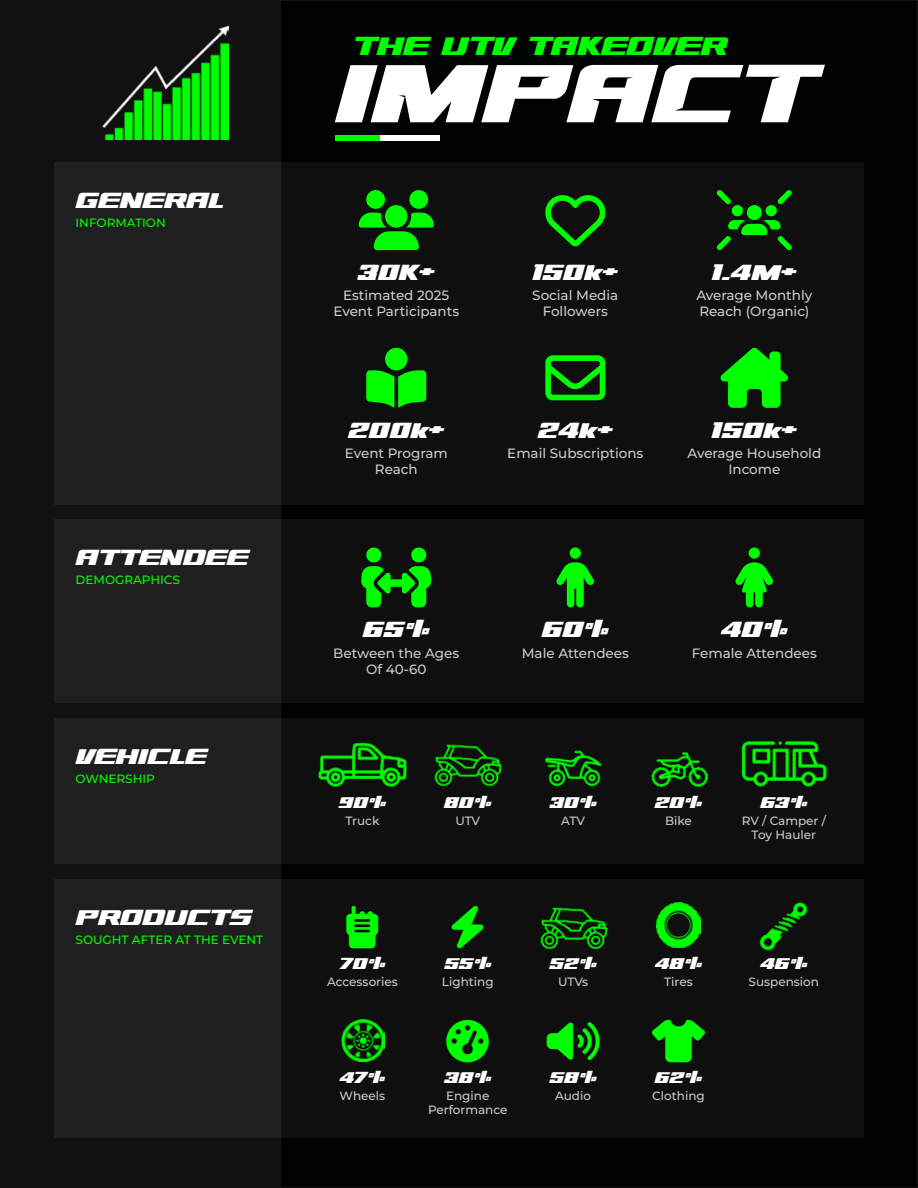
<style>
.page{position:relative;width:918px;height:1188px;background:#000101}
.page>*{position:absolute;margin:0;border:0;box-sizing:border-box;transform-origin:0 0}
.t1{font:120px "sdprostreet";color:#fff}
.t2{font:37.5px "sdprostreet";color:#0f0}
.t3{font:31.5px "sdprostreet";color:#fff}
.t4{font:22.2px "sdprostreet";color:#fff}
.t5{font:500 13.5px/16.2px "Montserrat";color:#cdcccb;text-align:center}
.t6{font:500 12px/14.4px "Montserrat";color:#cdcccb;text-align:center}
.t7{font:500 12px "Montserrat";color:#0f0}
</style>
<div class="page">
<div style="left:0;top:0;width:281px;height:1188px;background:#121111"></div>
<div style="left:54px;top:162px;width:810px;height:342px;background:linear-gradient(to right,#1d1d1d,#0a0a0a)"></div>
<div style="left:54px;top:519px;width:810px;height:184px;background:linear-gradient(to right,#1d1d1d,#0a0a0a)"></div>
<div style="left:54px;top:718px;width:810px;height:146px;background:linear-gradient(to right,#1d1d1d,#0a0a0a)"></div>
<div style="left:54px;top:879px;width:810px;height:258px;background:linear-gradient(to right,#1d1d1d,#0a0a0a)"></div>
<img style="left:103px;top:25px;width:125px;height:114px">
<img style="left:310px;top:732px;width:105px;height:66px">
<img style="left:739px;top:736px;width:90px;height:56px">
<img style="left:638px;top:745px;width:81px;height:52px">
<img style="left:426px;top:739px;width:84px;height:53px">
<img style="left:531px;top:902px;width:84px;height:53px">
<img style="left:541px;top:748px;width:66px;height:39px">
<div style="left:335px;top:135px;width:45px;height:6px;background:#0f0"></div>
<div style="left:380px;top:135px;width:60px;height:6px;background:#fff"></div>
<img style="left:656px;top:902px;width:45px;height:45px">
<img style="left:341px;top:1019px;width:43px;height:43px">
<img style="left:758px;top:900px;width:52px;height:51px">
<div style="left:359px;top:190px;width:75px;height:60px;background:#0f0f0f"></div>
<div style="left:361px;top:547px;width:70px;height:60px;background:#0f0f0f"></div>
<svg style="left:347px;top:906px;width:31px;height:42px"></svg>
<svg style="left:452px;top:905px;width:32px;height:43px"></svg>
<div style="left:447px;top:1019px;width:42px;height:44px;background:#0f0f0f"></div>
<div style="left:547px;top:1021px;width:53px;height:39px;background:#0f0f0f"></div>
<div style="left:652px;top:1019px;width:53px;height:43px;background:#0f0f0f"></div>
<div style="left:366px;top:347px;width:60px;height:61px;background:#0f0f0f"></div>
<div style="left:545px;top:195px;width:60px;height:51px;background:#0f0f0f"></div>
<div style="left:556px;top:547px;width:39px;height:60px;background:#0f0f0f"></div>
<div style="left:717px;top:190px;width:75px;height:60px;background:#0f0f0f"></div>
<div style="left:735px;top:547px;width:39px;height:60px;background:#0f0f0f"></div>
<div style="left:721px;top:348px;width:67px;height:60px;background:#0f0f0f"></div>
<div style="left:545px;top:355px;width:60px;height:45px;background:#0f0f0f"></div>
<h3 class="t3" style="left:76px;top:182px;width:149px">GENERAL</h3>
<p class="t7" style="left:76px;top:214px;width:92px">INFORMATION</p>
<h3 class="t3" style="left:76px;top:539px;width:174px">ATTENDEE</h3>
<p class="t7" style="left:76px;top:571px;width:106px">DEMOGRAPHICS</p>
<h3 class="t3" style="left:76px;top:738px;width:132px">VEHICLE</h3>
<p class="t7" style="left:76px;top:770px;width:81px">OWNERSHIP</p>
<h3 class="t3" style="left:76px;top:899px;width:177px">PRODUCTS</h3>
<p class="t7" style="left:76px;top:931px;width:189px">SOUGHT AFTER AT THE EVENT</p>
<h2 class="t2" style="left:352px;top:24px;width:376px">THE UTV TAKEOVER</h2>
<h1 class="t1" style="left:335px;top:23px;width:480px">IMPACT</h1>
<h3 class="t3" style="left:358px;top:254px;width:79px">30K+</h3>
<h3 class="t3" style="left:532px;top:254px;width:87px">150k+</h3>
<h3 class="t3" style="left:712px;top:254px;width:87px">1.4M+</h3>
<p class="t5" style="left:333px;top:287px;width:127px">Estimated 2025<br>Event Participants</p>
<p class="t5" style="left:532px;top:287px;width:88px">Social Media<br>Followers</p>
<p class="t5" style="left:696px;top:287px;width:118px;text-align:left">Average Monthly<br>Reach (Organic)</p>
<h3 class="t3" style="left:348px;top:412px;width:98px">200k+</h3>
<h3 class="t3" style="left:537px;top:412px;width:77px">24k+</h3>
<h3 class="t3" style="left:711px;top:412px;width:87px">150k+</h3>
<p class="t5" style="left:345px;top:444px;width:104px">Event Program<br>Reach</p>
<p class="t5" style="left:507px;top:444px;width:138px">Email Subscriptions</p>
<p class="t5" style="left:688px;top:444px;width:135px">Average Household<br>Income</p>
<h3 class="t3" style="left:363px;top:611px;width:69px">65%</h3>
<p class="t5" style="left:333px;top:644px;width:128px">Between the Ages<br>Of 40-60</p>
<h3 class="t3" style="left:542px;top:611px;width:69px">60%</h3>
<p class="t5" style="left:522px;top:644px;width:109px">Male Attendees</p>
<h3 class="t3" style="left:721px;top:611px;width:69px">40%</h3>
<p class="t5" style="left:692px;top:644px;width:127px">Female Attendees</p>
<h3 class="t4" style="left:339px;top:790px;width:49px">90%</h3>
<h3 class="t4" style="left:444px;top:790px;width:49px">80%</h3>
<h3 class="t4" style="left:549px;top:790px;width:49px">30%</h3>
<h3 class="t4" style="left:655px;top:790px;width:49px">20%</h3>
<h3 class="t4" style="left:760px;top:790px;width:49px">63%</h3>
<p class="t6" style="left:345px;top:813px;width:36px">Truck</p>
<p class="t6" style="left:455px;top:813px;width:26px">UTV</p>
<p class="t6" style="left:561px;top:813px;width:25px">ATV</p>
<p class="t6" style="left:665px;top:813px;width:28px">Bike</p>
<p class="t6" style="left:742px;top:813px;width:86px">RV / Camper /<br>Toy Hauler</p>
<h3 class="t4" style="left:339px;top:951px;width:48px">70%</h3>
<h3 class="t4" style="left:444px;top:951px;width:49px">55%</h3>
<h3 class="t4" style="left:549px;top:951px;width:49px">52%</h3>
<h3 class="t4" style="left:655px;top:951px;width:49px">48%</h3>
<h3 class="t4" style="left:760px;top:951px;width:49px">46%</h3>
<p class="t6" style="left:327px;top:974px;width:72px">Accessories</p>
<p class="t6" style="left:442px;top:974px;width:53px">Lighting</p>
<p class="t6" style="left:558px;top:974px;width:32px">UTVs</p>
<p class="t6" style="left:664px;top:974px;width:30px">Tires</p>
<p class="t6" style="left:749px;top:974px;width:72px">Suspension</p>
<h3 class="t4" style="left:339px;top:1065px;width:47px">47%</h3>
<h3 class="t4" style="left:444px;top:1065px;width:49px">38%</h3>
<h3 class="t4" style="left:549px;top:1065px;width:49px">58%</h3>
<h3 class="t4" style="left:655px;top:1065px;width:49px">62%</h3>
<p class="t6" style="left:340px;top:1088px;width:47px">Wheels</p>
<p class="t6" style="left:428px;top:1088px;width:81px">Engine<br>Performance</p>
<p class="t6" style="left:555px;top:1088px;width:37px">Audio</p>
<p class="t6" style="left:652px;top:1088px;width:54px">Clothing</p>
</div>
